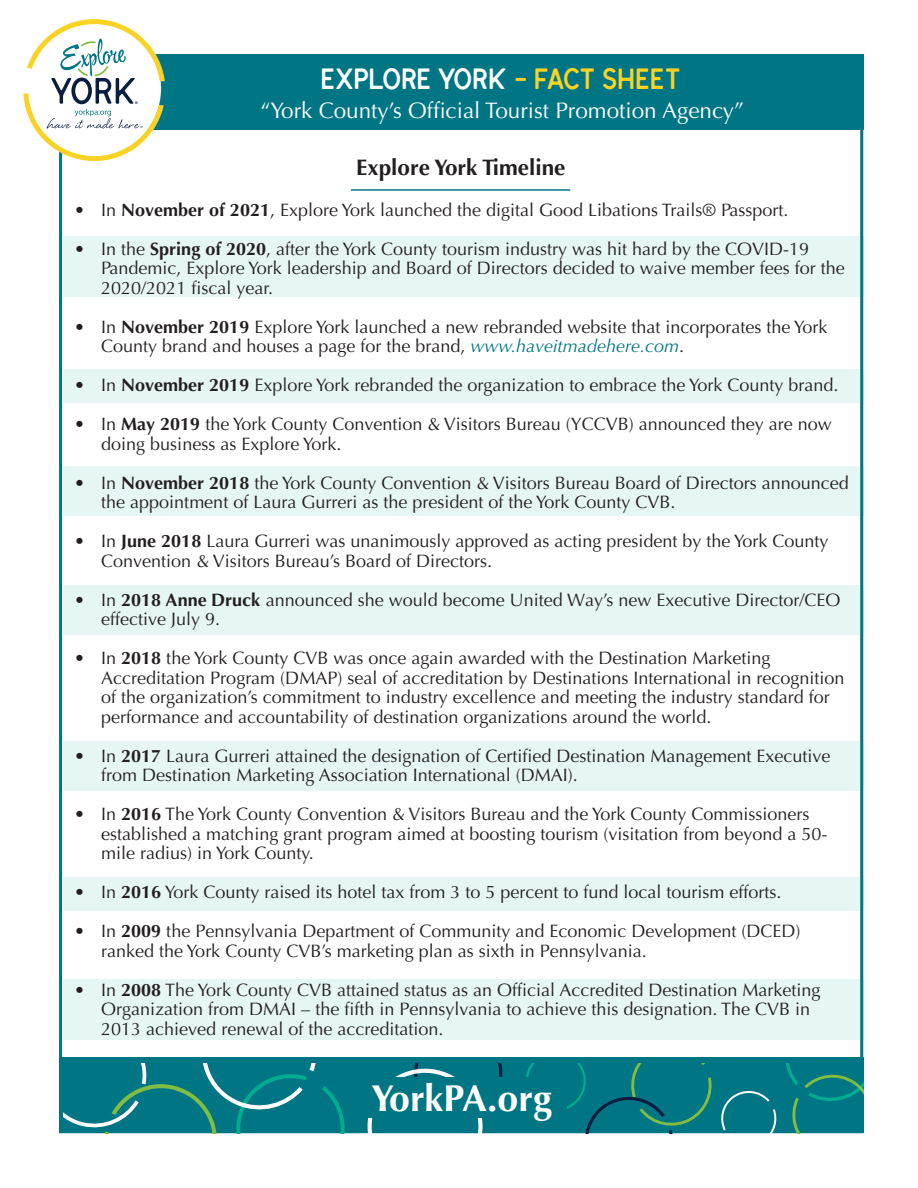
<style>
.page{position:relative;width:918px;height:1188px;background:#fff}
.page>*{position:absolute;margin:0;border:0;box-sizing:border-box;transform-origin:0 0}
.t1{font:700 37.5px "Optima";color:#fff}
.t2{font:31.5px "Cymbria Bold Rounded";letter-spacing:-.01em;color:#fff}
.t3{font:22.5px "Optima";color:#fff}
.t4{font:700 22.5px "Optima";color:#231f20}
.t5{font:18px/19.5px "Optima";color:#231f20}
.s1{color:#fcd225}
.s2{font-weight:700}
.s3{font-style:inherit}
.s4{font-style:italic;color:#007685}
</style>
<div class="page">
<div style="left:146px;top:54px;width:718px;height:75px;background:#007685"></div>
<div style="left:59px;top:1058px;width:805px;height:75px;background:#007685"></div>
<img style="left:23px;top:19px;width:151px;height:151px">
<svg style="left:47px;top:39px;width:95px;height:90px"></svg>
<hr style="left:351px;top:189px;width:219px;height:2px;background:#007685">
<svg style="left:523px;top:1064px;width:341px;height:70px"></svg>
<svg style="left:362px;top:1064px;width:146px;height:70px"></svg>
<svg style="left:63px;top:1064px;width:287px;height:70px"></svg>
<div style="left:63px;top:237px;width:801px;height:60px;background:#e6f6f4"></div>
<div style="left:63px;top:369px;width:801px;height:34px;background:#e6f6f4"></div>
<div style="left:63px;top:467px;width:801px;height:49px;background:#e6f6f4"></div>
<div style="left:63px;top:585px;width:801px;height:50px;background:#e6f6f4"></div>
<div style="left:63px;top:741px;width:801px;height:50px;background:#e6f6f4"></div>
<div style="left:63px;top:877px;width:801px;height:33px;background:#e6f6f4"></div>
<div style="left:63px;top:979px;width:801px;height:61px;background:#e6f6f4"></div>
<div style="left:356px;top:1077px;width:211px;height:41px;background:#007685"></div>
<p class="t2" style="left:322px;top:64px;width:362px">EXPLORE YORK <span class="s1">- FACT SHEET</span></p>
<p class="t3" style="left:260px;top:97px;width:485px">“York County’s Official Tourist Promotion Agency”</p>
<p class="t4" style="left:356px;top:155px;width:211px">Explore York Timeline</p>
<p class="t5" style="left:74px;top:200px;width:716px">• In <span class="s2">November of 2021</span>, Explore York launched the digital Good Libations Trails<span class="s3">®</span> Passport.</p>
<p class="t5" style="left:101px;top:239px;width:745px;text-indent:-27px">• In the <span class="s2">Spring of 2020</span>, after the York County tourism industry was hit hard by the COVID-19<br>Pandemic, Explore York leadership and Board of Directors decided to waive member fees for the<br>2020/2021 fiscal year.</p>
<p class="t5" style="left:101px;top:317px;width:728px;text-indent:-27px">• In <span class="s2">November 2019</span> Explore York launched a new rebranded website that incorporates the York<br>County brand and houses a page for the brand, <span class="s4">www.haveitmadehere.com</span>.</p>
<p class="t5" style="left:74px;top:376px;width:766px">• In <span class="s2">November 2019</span> Explore York rebranded the organization to embrace the York County brand.</p>
<p class="t5" style="left:101px;top:415px;width:732px;text-indent:-27px">• In <span class="s2">May 2019</span> the York County Convention &amp; Visitors Bureau (YCCVB) announced they are now doing business as Explore York.</p>
<p class="t5" style="left:101px;top:473px;width:749px;text-indent:-27px">• In <span class="s2">November 2018</span> the York County Convention &amp; Visitors Bureau Board of Directors announced the appointment of Laura Gurreri as the president of the York County CVB.</p>
<p class="t5" style="left:101px;top:532px;width:729px;text-indent:-27px">• In <span class="s2">June 2018</span> Laura Gurreri was unanimously approved as acting president by the York County<br>Convention &amp; Visitors Bureau’s Board of Directors.</p>
<p class="t5" style="left:101px;top:590px;width:741px;text-indent:-27px">• In <span class="s2">2018 Anne Druck</span> announced she would become United Way’s new Executive Director/CEO effective July 9.</p>
<p class="t5" style="left:101px;top:649px;width:745px;text-indent:-27px">• In <span class="s2">2018</span> the York County CVB was once again awarded with the Destination Marketing Accreditation Program (DMAP) seal of accreditation by Destinations International in recognition of the organization’s commitment to industry excellence and meeting the industry standard for performance and accountability of destination organizations around the world.</p>
<p class="t5" style="left:101px;top:746px;width:731px;text-indent:-27px">• In <span class="s2">2017</span> Laura Gurreri attained the designation of Certified Destination Management Executive from Destination Marketing Association International (DMAI).</p>
<p class="t5" style="left:101px;top:805px;width:728px;text-indent:-27px">• In <span class="s2">2016</span> The York County Convention &amp; Visitors Bureau and the York County Commissioners established a matching grant program aimed at boosting tourism (visitation from beyond a 50- mile radius) in York County.</p>
<p class="t5" style="left:74px;top:882px;width:709px">• In <span class="s2">2016</span> York County raised its hotel tax from 3 to 5 percent to fund local tourism efforts.</p>
<p class="t5" style="left:101px;top:921px;width:701px;text-indent:-27px">• In <span class="s2">2009</span> the Pennsylvania Department of Community and Economic Development (DCED) ranked the York County CVB’s marketing plan as sixth in Pennsylvania.</p>
<p class="t5" style="left:101px;top:980px;width:721px;text-indent:-27px">• In <span class="s2">2008</span> The York County CVB attained status as an Official Accredited Destination Marketing<br>Organization from DMAI – the fifth in Pennsylvania to achieve this designation. The CVB in<br>2013 achieved renewal of the accreditation.</p>
<p class="t1" style="left:371px;top:1077px;width:182px">YorkPA.org</p>
</div>
